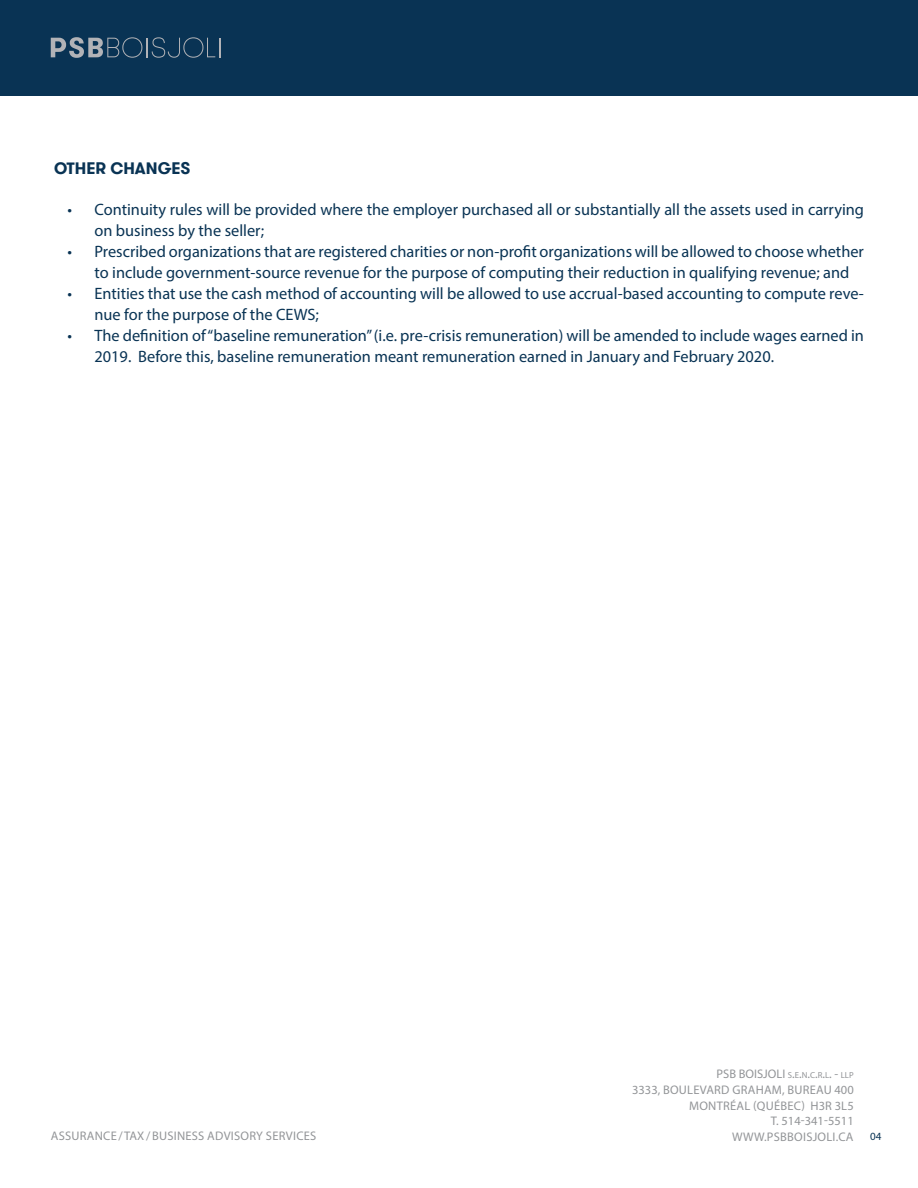
<style>
.page{position:relative;width:918px;height:1188px;background:#fff}
.page>*{position:absolute;margin:0;border:0;box-sizing:border-box;transform-origin:0 0}
.t1{font:16.5px/21px "Myriad Pro";color:#093354}
.t2{font:700 16.5px "GT Walsheim";color:#093354}
.t3{font:12.45px "Myriad Pro";letter-spacing:.02em;color:#939598}
.t4{font:12.45px "Myriad Pro";color:#939598}
.t5{font:11.1px "Myriad Pro";color:#093354}
.s1{font-size:8.7px}
.s2{font-style:inherit}
</style>
<div class="page">
<div style="left:0;top:0;width:918px;height:95px;background:#093354"></div>
<svg style="left:51px;top:37px;width:169px;height:21px"></svg>
<p class="t2" style="left:54px;top:158px;width:138px">OTHER CHANGES</p>
<p class="t1" style="left:94px;top:199px;width:771px;text-indent:-27px">• Continuity rules will be provided where the employer purchased all or substantially all the assets used in carrying on business by the seller;</p>
<p class="t1" style="left:94px;top:241px;width:771px;text-indent:-27px">• Prescribed organizations that are registered charities or non-profit organizations will be allowed to choose whether to include government-source revenue for the purpose of computing their reduction in qualifying revenue; and</p>
<p class="t1" style="left:94px;top:283px;width:771px;text-indent:-27px">• Entities that use the cash method of accounting will be allowed to use accrual-based accounting to compute reve&shy;nue for the purpose of the CEWS;</p>
<p class="t1" style="left:94px;top:325px;width:771px;text-indent:-27px">• The definition of “baseline remuneration” (i.e. pre-crisis remuneration) will be amended to include wages earned in<br>2019. Before this, baseline remuneration meant remuneration earned in January and February 2020.</p>
<p class="t3" style="left:51px;top:1129px;width:267px">ASSURANCE /TAX/BUSINESS ADVISORY SERVICES</p>
<p class="t4" style="left:717px;top:1066px;width:139px">PSB BOISJOLI <span class="s1">S</span><span class="s2">.</span><span class="s1">E</span><span class="s2">.</span><span class="s1">N</span><span class="s2">.</span><span class="s1">C</span><span class="s2">.</span><span class="s1">R</span><span class="s2">.</span><span class="s1">L</span><span class="s2">. -</span> <span class="s1">LLP</span></p>
<p class="t3" style="left:632px;top:1082px;width:223px">3333, BOULEVARD GRAHAM, BUREAU 400</p>
<p class="t3" style="left:689px;top:1098px;width:166px">MONTRÉAL (QUÉBEC) H3R 3L5</p>
<p class="t4" style="left:771px;top:1113px;width:84px">T. 514-341-5511</p>
<p class="t3" style="left:732px;top:1129px;width:123px">WWW.PSBBOISJOLI.CA</p>
<p class="t5" style="left:870px;top:1129px;width:13px">04</p>
</div>
